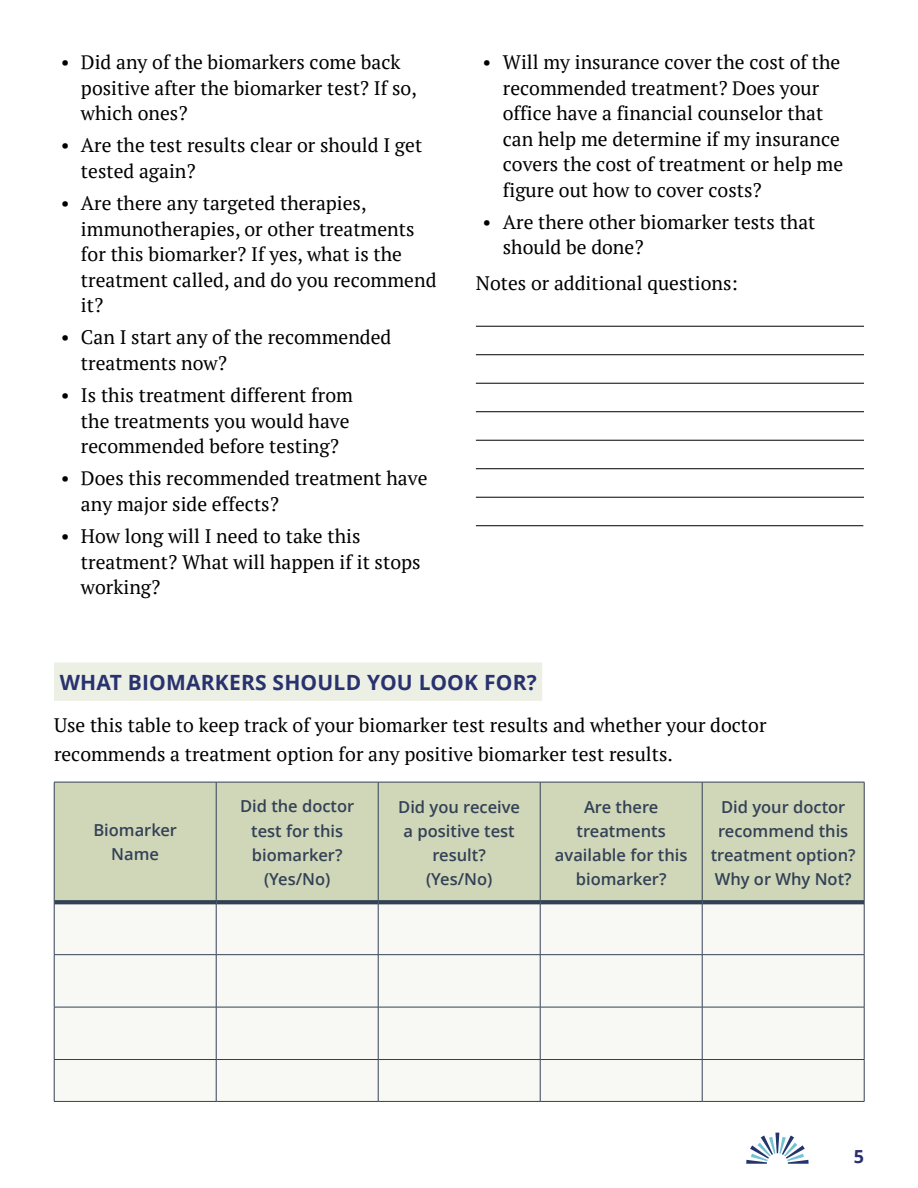
<style>
.page{position:relative;width:918px;height:1188px;background:#fff}
.page>*{position:absolute;margin:0;border:0;box-sizing:border-box;transform-origin:0 0}
.t1{font:700 21px "Open Sans";letter-spacing:.01em;color:#28326f}
.t2{font:19.5px/25.5px "PT Serif";color:#000}
.t3{font:700 18px "Open Sans";color:#2a3070}
.t4{font:600 16.5px/24px "Open Sans";color:#334156;text-align:center}
</style>
<div class="page">
<svg style="left:746px;top:1133px;width:63px;height:31px"></svg>
<div style="left:54px;top:662px;width:488px;height:39px;background:#ecefe3"></div>
<div style="left:55px;top:783px;width:809px;height:117px;background:#d0d6b8"></div>
<div style="left:55px;top:904px;width:809px;height:197px;background:#f8f9f4"></div>
<svg style="left:55px;top:900px;width:161px;height:4px"></svg>
<svg style="left:217px;top:900px;width:161px;height:4px"></svg>
<svg style="left:379px;top:900px;width:161px;height:4px"></svg>
<svg style="left:541px;top:900px;width:161px;height:4px"></svg>
<svg style="left:703px;top:900px;width:161px;height:4px"></svg>
<hr style="left:54px;top:902px;width:1px;height:52px;background:#334156">
<hr style="left:216px;top:902px;width:1px;height:52px;background:#334156">
<hr style="left:378px;top:902px;width:1px;height:52px;background:#334156">
<hr style="left:540px;top:902px;width:1px;height:52px;background:#334156">
<hr style="left:702px;top:902px;width:1px;height:52px;background:#334156">
<hr style="left:864px;top:902px;width:1px;height:52px;background:#334156">
<hr style="left:54px;top:954px;width:162px;height:1px;background:#334156">
<hr style="left:54px;top:955px;width:1px;height:52px;background:#334156">
<hr style="left:216px;top:954px;width:162px;height:1px;background:#334156">
<hr style="left:216px;top:955px;width:1px;height:52px;background:#334156">
<hr style="left:378px;top:954px;width:162px;height:1px;background:#334156">
<hr style="left:378px;top:955px;width:1px;height:52px;background:#334156">
<hr style="left:540px;top:954px;width:162px;height:1px;background:#334156">
<hr style="left:540px;top:955px;width:1px;height:52px;background:#334156">
<hr style="left:702px;top:954px;width:162px;height:1px;background:#334156">
<hr style="left:702px;top:955px;width:1px;height:52px;background:#334156">
<hr style="left:864px;top:955px;width:1px;height:52px;background:#334156">
<hr style="left:54px;top:1007px;width:162px;height:1px;background:#334156">
<hr style="left:54px;top:1007px;width:1px;height:52px;background:#334156">
<hr style="left:216px;top:1007px;width:162px;height:1px;background:#334156">
<hr style="left:216px;top:1007px;width:1px;height:52px;background:#334156">
<hr style="left:378px;top:1007px;width:162px;height:1px;background:#334156">
<hr style="left:378px;top:1007px;width:1px;height:52px;background:#334156">
<hr style="left:540px;top:1007px;width:162px;height:1px;background:#334156">
<hr style="left:540px;top:1007px;width:1px;height:52px;background:#334156">
<hr style="left:702px;top:1007px;width:162px;height:1px;background:#334156">
<hr style="left:702px;top:1007px;width:1px;height:52px;background:#334156">
<hr style="left:864px;top:1007px;width:1px;height:52px;background:#334156">
<hr style="left:54px;top:1059px;width:162px;height:1px;background:#334156">
<hr style="left:54px;top:1060px;width:1px;height:41px;background:#334156">
<hr style="left:216px;top:1059px;width:162px;height:1px;background:#334156">
<hr style="left:216px;top:1060px;width:1px;height:41px;background:#334156">
<hr style="left:378px;top:1059px;width:162px;height:1px;background:#334156">
<hr style="left:378px;top:1060px;width:1px;height:41px;background:#334156">
<hr style="left:540px;top:1059px;width:162px;height:1px;background:#334156">
<hr style="left:540px;top:1060px;width:1px;height:41px;background:#334156">
<hr style="left:702px;top:1059px;width:162px;height:1px;background:#334156">
<hr style="left:702px;top:1060px;width:1px;height:41px;background:#334156">
<hr style="left:864px;top:1060px;width:1px;height:41px;background:#334156">
<hr style="left:54px;top:1101px;width:162px;height:1px;background:#334156">
<hr style="left:216px;top:1101px;width:162px;height:1px;background:#334156">
<hr style="left:378px;top:1101px;width:162px;height:1px;background:#334156">
<hr style="left:540px;top:1101px;width:162px;height:1px;background:#334156">
<hr style="left:702px;top:1101px;width:162px;height:1px;background:#334156">
<hr style="left:54px;top:782px;width:1px;height:120px;background:#334156">
<hr style="left:216px;top:782px;width:1px;height:120px;background:#334156">
<hr style="left:378px;top:782px;width:1px;height:120px;background:#334156">
<hr style="left:540px;top:782px;width:1px;height:120px;background:#334156">
<hr style="left:702px;top:782px;width:1px;height:120px;background:#334156">
<hr style="left:864px;top:782px;width:1px;height:120px;background:#334156">
<hr style="left:54px;top:782px;width:162px;height:1px;background:#334156">
<hr style="left:216px;top:782px;width:162px;height:1px;background:#334156">
<hr style="left:378px;top:782px;width:162px;height:1px;background:#334156">
<hr style="left:540px;top:782px;width:162px;height:1px;background:#334156">
<hr style="left:702px;top:782px;width:162px;height:1px;background:#334156">
<hr style="left:476px;top:326px;width:388px;height:1px;background:#000">
<hr style="left:476px;top:354px;width:388px;height:1px;background:#000">
<hr style="left:476px;top:383px;width:388px;height:1px;background:#000">
<hr style="left:476px;top:411px;width:388px;height:1px;background:#000">
<hr style="left:476px;top:440px;width:388px;height:1px;background:#000">
<hr style="left:476px;top:468px;width:388px;height:1px;background:#000">
<hr style="left:476px;top:497px;width:388px;height:1px;background:#000">
<hr style="left:476px;top:525px;width:387px;height:1px;background:#000">
<p class="t2" style="left:81px;top:49px;width:337px;text-indent:-20px">• Did any of the biomarkers come back positive after the biomarker test? If so, which ones?</p>
<p class="t2" style="left:81px;top:132px;width:343px;text-indent:-20px">• Are the test results clear or should I get tested again?</p>
<p class="t2" style="left:81px;top:190px;width:357px;text-indent:-20px">• Are there any targeted therapies, immunotherapies, or other treatments for this biomarker? If yes, what is the treatment called, and do you recommend it?</p>
<p class="t2" style="left:81px;top:324px;width:312px;text-indent:-20px">• Can I start any of the recommended treatments now?</p>
<p class="t2" style="left:81px;top:382px;width:274px;text-indent:-20px">• Is this treatment different from the treatments you would have recommended before testing?</p>
<p class="t2" style="left:81px;top:465px;width:348px;text-indent:-20px">• Does this recommended treatment have any major side effects?</p>
<p class="t2" style="left:81px;top:523px;width:341px;text-indent:-20px">• How long will I need to take this treatment? What will happen if it stops working?</p>
<p class="t2" style="left:503px;top:49px;width:342px;text-indent:-20px">• Will my insurance cover the cost of the recommended treatment? Does your office have a financial counselor that can help me determine if my insurance covers the cost of treatment or help me figure out how to cover costs?</p>
<p class="t2" style="left:503px;top:209px;width:314px;text-indent:-20px">• Are there other biomarker tests that should be done?</p>
<p class="t2" style="left:476px;top:270px;width:264px">Notes or additional questions:</p>
<p class="t1" style="left:60px;top:668px;width:479px">WHAT BIOMARKERS SHOULD YOU LOOK FOR?</p>
<p class="t2" style="left:54px;top:711px;width:714px;line-height:28.5px">Use this table to keep track of your biomarker test results and whether your doctor recommends a treatment option for any positive biomarker test results.</p>
<p class="t4" style="left:93px;top:818px;width:85px">Biomarker<br>Name</p>
<p class="t4" style="left:240px;top:794px;width:116px">Did the doctor test for this biomarker? (Yes/No)</p>
<p class="t4" style="left:398px;top:794px;width:123px">Did you receive a positive test result? (Yes/No)</p>
<p class="t4" style="left:555px;top:794px;width:134px">Are there treatments available for this biomarker?</p>
<p class="t4" style="left:711px;top:794px;width:146px">Did your doctor recommend this treatment option?<br>Why or Why Not?</p>
<p class="t3" style="left:854px;top:1144px;width:12px">5</p>
</div>
